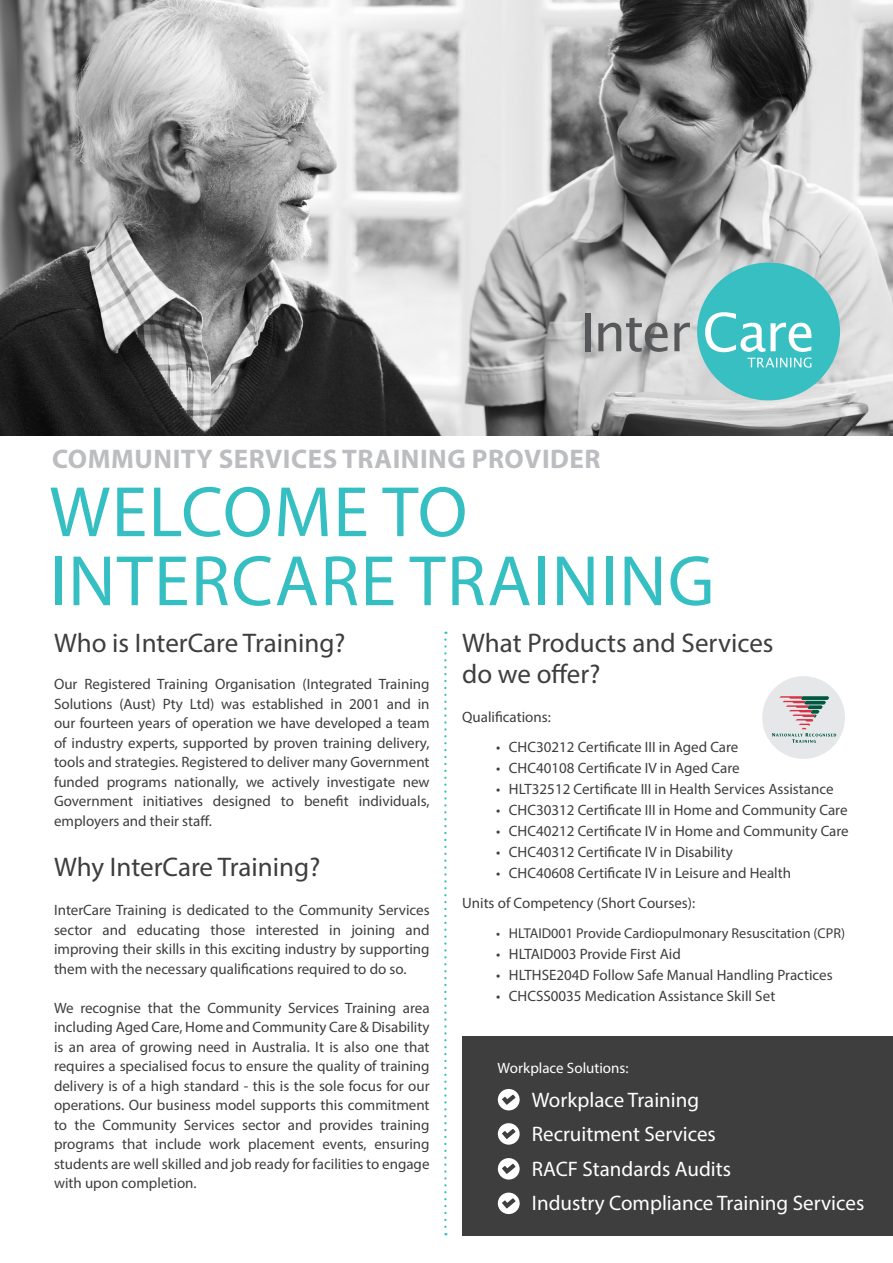
<style>
.page{position:relative;width:893px;height:1263px;background:#fff}
.page>*{position:absolute;margin:0;border:0;box-sizing:border-box;transform-origin:0 0}
.t1{font:72px "Myriad Pro";letter-spacing:.02em;color:#35bfc2}
.t2{font:27px/31.5px "Myriad Pro";color:#3e3e3f}
.t3{font:700 27px "Myriad Pro";letter-spacing:.02em;color:#bcbdc0}
.t4{font:21px "Myriad Pro";color:#fff}
.t5{font:15px/19.5px "Myriad Pro";color:#3e3e3f;text-align:justify}
.t6{font:15px "Myriad Pro";color:#fff}
.t7{font:14.25px "Myriad Pro";color:#3e3e3f}
</style>
<div class="page">
<svg style="left:444px;top:632px;width:3px;height:603px"></svg>
<div style="left:462px;top:1037px;width:431px;height:199px;background:#3e3e3f"></div>
<svg style="left:498px;top:1089px;width:22px;height:21px"></svg>
<svg style="left:498px;top:1123px;width:22px;height:22px"></svg>
<svg style="left:498px;top:1158px;width:22px;height:21px"></svg>
<svg style="left:498px;top:1192px;width:22px;height:22px"></svg>
<img style="left:0;top:0;width:893px;height:435px">
<div style="left:585px;top:313px;width:5px;height:38px;background:#57585a"></div>
<svg style="left:598px;top:318px;width:70px;height:34px;background:#a0a0a1"></svg>
<svg style="left:674px;top:323px;width:16px;height:28px"></svg>
<svg style="left:697px;top:263px;width:143px;height:137px;background:#68c8ca"></svg>
<div style="left:763px;top:677px;width:81px;height:81px;background:#e6e7e9;border-radius:50%"></div>
<div style="left:762px;top:676px;width:83px;height:83px;border:2px solid #e6e7e9;border-radius:50%"></div>
<svg style="left:772px;top:696px;width:64px;height:47px"></svg>
<p class="t3" style="left:52px;top:441px;width:550px">COMMUNITY SERVICES TRAINING PROVIDER</p>
<p class="t1" style="left:49px;top:468px;width:419px">WELCOME TO</p>
<p class="t1" style="left:49px;top:537px;width:666px">INTERCARE TRAINING</p>
<p class="t2" style="left:54px;top:627px;width:293px">Who is InterCare Training?</p>
<p class="t5" style="left:54px;top:674px;width:377px">Our Registered Training Organisation (Integrated Training Solutions (Aust) Pty Ltd) was established in 2001 and in our fourteen years of operation we have developed a team of industry experts, supported by proven training delivery, tools and strategies. Registered to deliver many Government funded programs nationally, we actively investigate new Government initiatives designed to benefit individuals, employers and their staff.</p>
<p class="t2" style="left:54px;top:851px;width:268px">Why InterCare Training?</p>
<p class="t5" style="left:54px;top:900px;width:377px">InterCare Training is dedicated to the Community Services sector and educating those interested in joining and improving their skills in this exciting industry by supporting them with the necessary qualifications required to do so.</p>
<p class="t5" style="left:54px;top:998px;width:377px">We recognise that the Community Services Training area including Aged Care, Home and Community Care &amp; Disability is an area of growing need in Australia. It is also one that requires a specialised focus to ensure the quality of training delivery is of a high standard - this is the sole focus for our operations. Our business model supports this commitment to the Community Services sector and provides training programs that include work placement events, ensuring students are well skilled and job ready for facilities to engage with upon completion.</p>
<p class="t2" style="left:462px;top:627px;width:313px">What Products and Services do we offer?</p>
<p class="t5" style="left:462px;top:707px;width:90px">Qualifications:</p>
<p class="t5" style="left:496px;top:737px;width:244px">• CHC30212 Certificate III in Aged Care</p>
<p class="t5" style="left:496px;top:758px;width:245px">• CHC40108 Certificate IV in Aged Care</p>
<p class="t5" style="left:496px;top:779px;width:339px">• HLT32512 Certificate III in Health Services Assistance</p>
<p class="t5" style="left:496px;top:800px;width:353px">• CHC30312 Certificate III in Home and Community Care</p>
<p class="t5" style="left:496px;top:821px;width:354px">• CHC40212 Certificate IV in Home and Community Care</p>
<p class="t5" style="left:496px;top:842px;width:238px">• CHC40312 Certificate IV in Disability</p>
<p class="t5" style="left:496px;top:863px;width:296px">• CHC40608 Certificate IV in Leisure and Health</p>
<p class="t5" style="left:462px;top:893px;width:235px">Units of Competency (Short Courses):</p>
<p class="t7" style="left:496px;top:925px;width:350px">• HLTAID001 Provide Cardiopulmonary Resuscitation (CPR)</p>
<p class="t5" style="left:496px;top:944px;width:186px">• HLTAID003 Provide First Aid</p>
<p class="t5" style="left:496px;top:965px;width:338px">• HLTHSE204D Follow Safe Manual Handling Practices</p>
<p class="t5" style="left:496px;top:986px;width:281px">• CHCSS0035 Medication Assistance Skill Set</p>
<p class="t6" style="left:498px;top:1058px;width:132px">Workplace Solutions:</p>
<p class="t4" style="left:532px;top:1087px;width:169px">Workplace Training</p>
<p class="t4" style="left:532px;top:1121px;width:186px">Recruitment Services</p>
<p class="t4" style="left:532px;top:1156px;width:201px">RACF Standards Audits</p>
<p class="t4" style="left:532px;top:1190px;width:334px">Industry Compliance Training Services</p>
</div>
